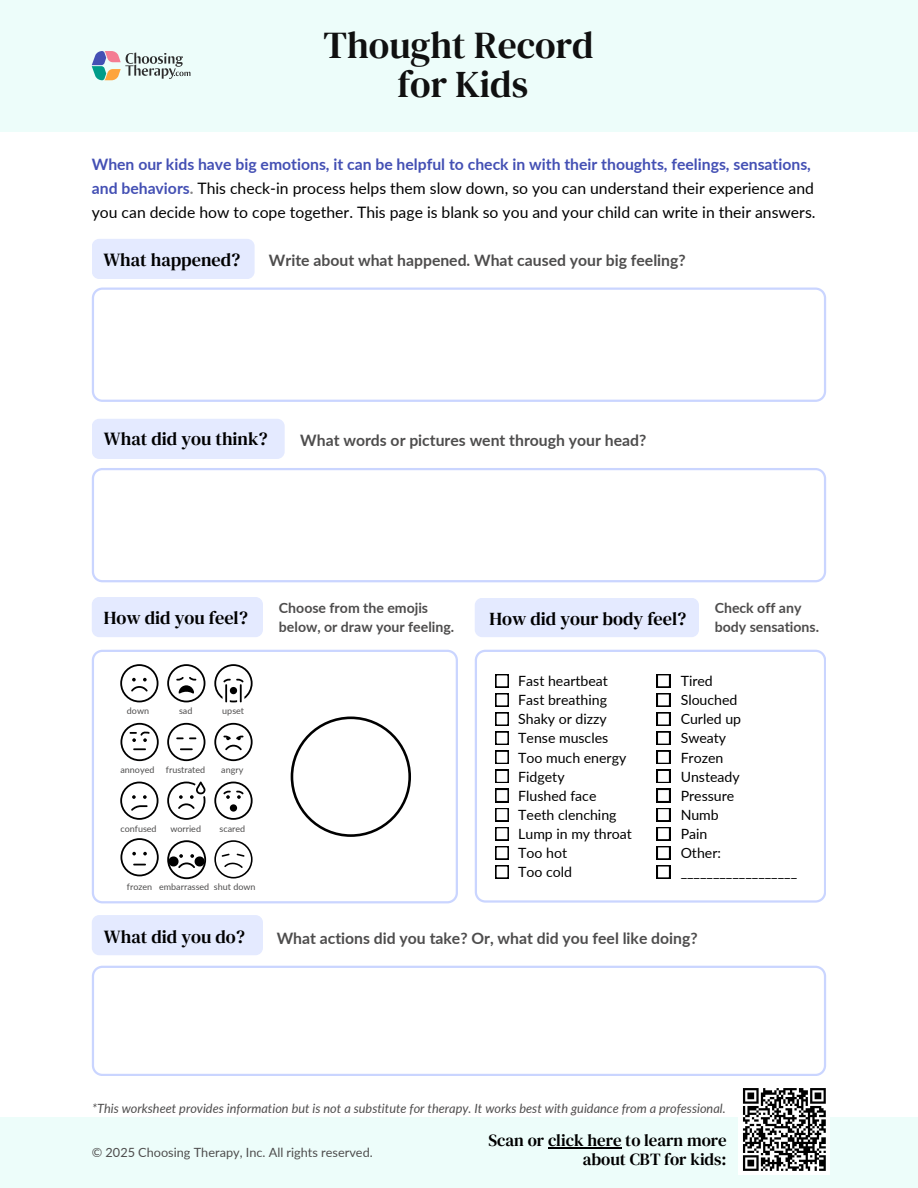
<style>
.page{position:relative;width:918px;height:1188px;background:#fff}
.page>*{position:absolute;margin:0;border:0;box-sizing:border-box;transform-origin:0 0}
.t1{font:37.8px/39.3px "DM Serif Text";color:#101010;text-align:center}
.t2{font:18.3px "DM Serif Text";color:#000}
.t3{font:16.95px/19.2px "DM Serif Text";color:#000;text-align:right}
.t4{font:15.75px/23.7px "Lato";color:#000}
.t5{font:700 15.75px "Lato";color:#4e4d4d}
.t6{font:14.1px/19.2px "Lato";color:#000}
.t7{font:700 14.1px/19.2px "Lato";color:#4e4d4d}
.t8{font:italic 12.75px "Lato";color:#4e4d4d}
.t9{font:12.75px "Lato";color:#4e4d4d}
.t10{font:9px "Lato";color:#4e4d4d}
.s1{font-weight:700;color:#4450b4}
.s2{font-weight:700;color:#868585}
</style>
<div class="page">
<div style="left:92px;top:239px;width:163px;height:40px;background:#e4eaff;border-radius:7px"></div>
<svg style="left:92px;top:288px;width:734px;height:114px"></svg>
<div style="left:92px;top:597px;width:171px;height:40px;background:#e4eaff;border-radius:7px"></div>
<svg style="left:92px;top:650px;width:365px;height:253px"></svg>
<svg style="left:214px;top:664px;width:39px;height:38px"></svg>
<svg style="left:214px;top:840px;width:39px;height:39px"></svg>
<svg style="left:120px;top:782px;width:39px;height:38px"></svg>
<svg style="left:214px;top:723px;width:39px;height:38px"></svg>
<svg style="left:120px;top:723px;width:39px;height:38px"></svg>
<svg style="left:167px;top:664px;width:38px;height:38px"></svg>
<svg style="left:120px;top:664px;width:39px;height:38px"></svg>
<svg style="left:214px;top:782px;width:39px;height:38px"></svg>
<svg style="left:167px;top:782px;width:38px;height:38px"></svg>
<svg style="left:167px;top:723px;width:38px;height:38px"></svg>
<svg style="left:167px;top:840px;width:39px;height:39px"></svg>
<svg style="left:92px;top:966px;width:734px;height:110px"></svg>
<svg style="left:120px;top:838px;width:39px;height:38px"></svg>
<div style="left:475px;top:598px;width:224px;height:39px;background:#e4eaff;border-radius:7px"></div>
<div style="left:92px;top:915px;width:171px;height:40px;background:#e4eaff;border-radius:7px"></div>
<svg style="left:475px;top:650px;width:351px;height:253px"></svg>
<div style="left:92px;top:419px;width:193px;height:40px;background:#e4eaff;border-radius:7px"></div>
<svg style="left:92px;top:468px;width:734px;height:114px"></svg>
<svg style="left:291px;top:717px;width:120px;height:120px"></svg>
<div style="left:0;top:0;width:918px;height:131px;background:#edfdfa"></div>
<div style="left:0;top:1118px;width:918px;height:70px;background:#edfdfa"></div>
<svg style="left:495px;top:674px;width:14px;height:13px"></svg>
<svg style="left:495px;top:693px;width:14px;height:14px"></svg>
<svg style="left:495px;top:713px;width:14px;height:13px"></svg>
<svg style="left:495px;top:732px;width:14px;height:13px"></svg>
<svg style="left:495px;top:751px;width:14px;height:13px"></svg>
<svg style="left:495px;top:770px;width:14px;height:13px"></svg>
<svg style="left:495px;top:789px;width:14px;height:13px"></svg>
<svg style="left:495px;top:808px;width:14px;height:13px"></svg>
<svg style="left:495px;top:827px;width:14px;height:13px"></svg>
<svg style="left:495px;top:846px;width:14px;height:13px"></svg>
<svg style="left:495px;top:865px;width:14px;height:13px"></svg>
<svg style="left:657px;top:674px;width:13px;height:13px"></svg>
<svg style="left:657px;top:693px;width:13px;height:14px"></svg>
<svg style="left:657px;top:713px;width:13px;height:13px"></svg>
<svg style="left:657px;top:732px;width:13px;height:13px"></svg>
<svg style="left:657px;top:751px;width:13px;height:13px"></svg>
<svg style="left:657px;top:770px;width:13px;height:13px"></svg>
<svg style="left:657px;top:789px;width:13px;height:13px"></svg>
<svg style="left:657px;top:808px;width:13px;height:13px"></svg>
<svg style="left:657px;top:827px;width:13px;height:13px"></svg>
<svg style="left:657px;top:846px;width:13px;height:13px"></svg>
<svg style="left:657px;top:865px;width:13px;height:13px"></svg>
<div style="left:738px;top:1084px;width:92px;height:91px;background:#fff"></div>
<svg style="left:743px;top:1088px;width:83px;height:83px"></svg>
<hr style="left:548px;top:1147px;width:74px;height:1px;background:#000">
<svg style="left:92px;top:51px;width:98px;height:29px"></svg>
<p class="t1" style="left:324px;top:25px;width:272px">Thought Record for Kids</p>
<h1 class="t4" style="left:92px;top:152px;width:725px"><span class="s1">When our kids have big emotions, it can be helpful to check in with their thoughts, feelings, sensations, and behaviors</span><span class="s2">.</span> This check-in process helps them slow down, so you can understand their experience and you can decide how to cope together. This page is blank so you and your child can write in their answers.</h1>
<h4 class="t2" style="left:103px;top:247px;width:138px">What happened?</h4>
<h2 class="t5" style="left:269px;top:250px;width:418px">Write about what happened. What caused your big feeling?</h2>
<p class="t2" style="left:104px;top:426px;width:165px">What did you think?</p>
<p class="t5" style="left:300px;top:430px;width:348px">What words or pictures went through your head?</p>
<h3 class="t2" style="left:104px;top:605px;width:145px">How did you feel?</h3>
<p class="t7" style="left:279px;top:598px;width:177px">Choose from the emojis below, or draw your feeling.</p>
<h2 class="t10" style="left:127px;top:706px;width:24px">down</h2>
<h2 class="t10" style="left:179px;top:706px;width:15px">sad</h2>
<h2 class="t10" style="left:222px;top:706px;width:23px">upset</h2>
<h5 class="t10" style="left:120px;top:764px;width:35px">annoyed</h5>
<h5 class="t10" style="left:166px;top:764px;width:41px">frustrated</h5>
<h5 class="t10" style="left:221px;top:764px;width:24px">angry</h5>
<h5 class="t10" style="left:120px;top:823px;width:38px">confused</h5>
<h5 class="t10" style="left:170px;top:823px;width:32px">worried</h5>
<h5 class="t10" style="left:219px;top:823px;width:27px">scared</h5>
<h2 class="t10" style="left:127px;top:881px;width:130px">frozen embarrassed shut down</h2>
<p class="t2" style="left:490px;top:606px;width:198px">How did your body feel?</p>
<p class="t7" style="left:715px;top:598px;width:106px">Check off any body sensations.</p>
<p class="t6" style="left:518px;top:671px;width:115px">Fast heartbeat<br>Fast breathing<br>Shaky or dizzy<br>Tense muscles<br>Too much energy<br>Fidgety<br>Flushed face<br>Teeth clenching<br>Lump in my throat<br>Too hot<br>Too cold</p>
<p class="t6" style="left:681px;top:671px;width:118px">Tired<br>Slouched<br>Curled up<br>Sweaty<br>Frozen<br>Unsteady<br>Pressure<br>Numb<br>Pain<br>Other: __________________</p>
<h2 class="t2" style="left:104px;top:924px;width:143px">What did you do?</h2>
<h3 class="t5" style="left:277px;top:928px;width:423px">What actions did you take? Or, what did you feel like doing?</h3>
<p class="t8" style="left:92px;top:1101px;width:635px">*This worksheet provides information but is not a substitute for therapy. It works best with guidance from a professional.</p>
<p class="t3" style="left:489px;top:1130px;width:240px">Scan or click here to learn more about CBT for kids:</p>
<p class="t9" style="left:92px;top:1145px;width:283px">© 2025 Choosing Therapy, Inc. All rights reserved.</p>
</div>
